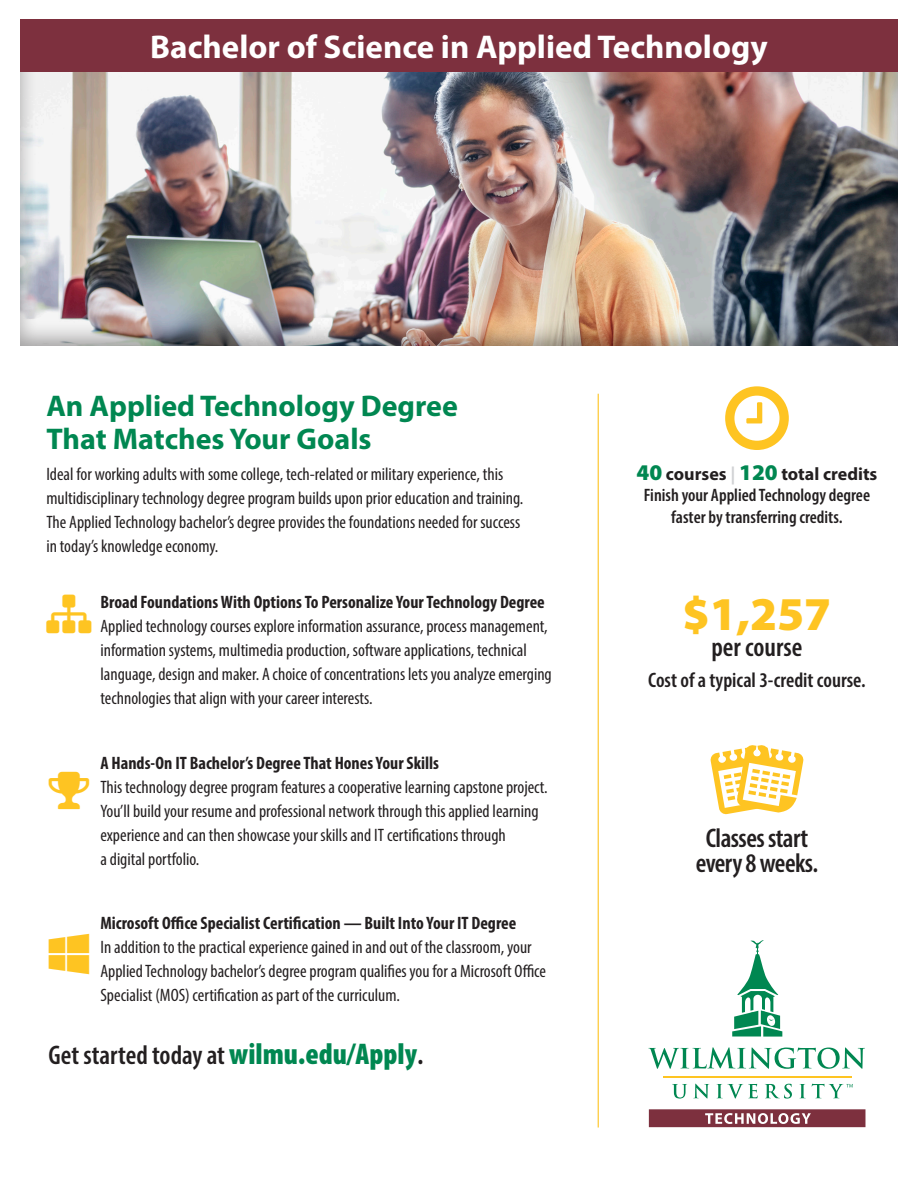
<style>
.page{position:relative;width:918px;height:1188px;background:#fff}
.page>*{position:absolute;margin:0;border:0;box-sizing:border-box;transform-origin:0 0}
.t1{font:900 47.25px "Myriad Pro";color:#fec422}
.t2{font:700 33px "Myriad Pro";color:#fff}
.t3{font:700 30px/33px "Myriad Pro";color:#008751}
.Fact{font:600 condensed 27px/25.5px "Myriad Pro";letter-spacing:-.005em;color:#231f20;text-align:center}
.t4{font:600 condensed 21px "Myriad Pro";color:#231f20}
.t5{font:condensed 18px/24px "Myriad Pro";color:#231f20}
.t6{font:700 condensed 18px "Myriad Pro";color:#231f20}
.t7{font:600 condensed 18px/21.6px "Myriad Pro";color:#231f20;text-align:center}
.t8{font:700 18px "Myriad Pro";color:#231f20}
.s1{font-weight:700}
.s2{font-weight:900;font-size:30px;color:#008751}
.s3{font-size:30px}
.s4{font-weight:900;font-size:22.5px;color:#008751}
.s5{color:#d1d2d4}
</style>
<div class="page">
<svg style="left:710px;top:745px;width:94px;height:70px"></svg>
<svg style="left:672px;top:1084px;width:15px;height:15px"></svg>
<svg style="left:693px;top:1084px;width:16px;height:15px"></svg>
<svg style="left:717px;top:1084px;width:41px;height:15px"></svg>
<svg style="left:765px;top:1084px;width:27px;height:15px"></svg>
<svg style="left:800px;top:1084px;width:6px;height:14px"></svg>
<svg style="left:648px;top:1047px;width:217px;height:22px"></svg>
<hr style="left:663px;top:1077px;width:189px;height:1px;background:#fec422">
<svg style="left:732px;top:940px;width:50px;height:97px"></svg>
<svg style="left:812px;top:1084px;width:41px;height:14px"></svg>
<svg style="left:649px;top:1109px;width:216px;height:18px"></svg>
<div style="left:20px;top:20px;width:878px;height:328px;background:#231f20;opacity:.4"></div>
<hr style="left:598px;top:394px;width:1px;height:734px;background:#fec422">
<div style="left:20px;top:20px;width:878px;height:52px;background:#7d303e"></div>
<p class="t2" style="left:150px;top:25px;width:619px">Bachelor of Science in Applied Technology</p>
<p class="t3" style="left:46px;top:389px;width:413px">An Applied Technology Degree<br>That Matches Your Goals</p>
<p class="t5" style="left:46px;top:462px;width:478px">Ideal for working adults with some college, tech-related or military experience, this multidisciplinary technology degree program builds upon prior education and training.<br>The Applied Technology bachelor’s degree provides the foundations needed for success in today’s knowledge economy.</p>
<p class="t5" style="left:100px;top:590px;width:453px"><span class="s1">Broad Foundations With Options To Personalize Your Technology Degree </span>Applied technology courses explore information assurance, process management, information systems, multimedia production, software applications, technical language, design and maker. A choice of concentrations lets you analyze emerging technologies that align with your career interests.</p>
<p class="t6" style="left:100px;top:751px;width:340px">A Hands-On IT Bachelor’s Degree That Hones Your Skills</p>
<p class="t5" style="left:100px;top:775px;width:449px">This technology degree program features a cooperative learning capstone project.<br>You’ll build your resume and professional network through this applied learning experience and can then showcase your skills and IT certifications through<br>a digital portfolio.</p>
<p class="t6" style="left:100px;top:912px;width:417px">Microsoft Office Specialist Certification — Built Into Your IT Degree</p>
<p class="t5" style="left:100px;top:935px;width:447px">In addition to the practical experience gained in and out of the classroom, your<br>Applied Technology bachelor’s degree program qualifies you for a Microsoft Office<br>Specialist (MOS) certification as part of the curriculum.</p>
<p class="Fact" style="left:49px;top:1041px;width:377px">Get started today at <span class="s2">wilmu.edu/Apply</span><span class="s3">.</span></p>
<p class="t8" style="left:637px;top:462px;width:242px"><span class="s4">40</span> courses <span class="s5">|</span> <span class="s4">120</span> total credits</p>
<p class="t7" style="left:644px;top:484px;width:228px">Finish your Applied Technology degree faster by transferring credits.</p>
<p class="t1" style="left:683px;top:583px;width:150px">$1,257</p>
<p class="Fact" style="left:711px;top:634px;width:93px">per course</p>
<p class="t4" style="left:648px;top:667px;width:219px">Cost of a typical 3-credit course.</p>
<p class="Fact" style="left:696px;top:825px;width:124px">Classes start every 8 weeks.</p>
</div>
